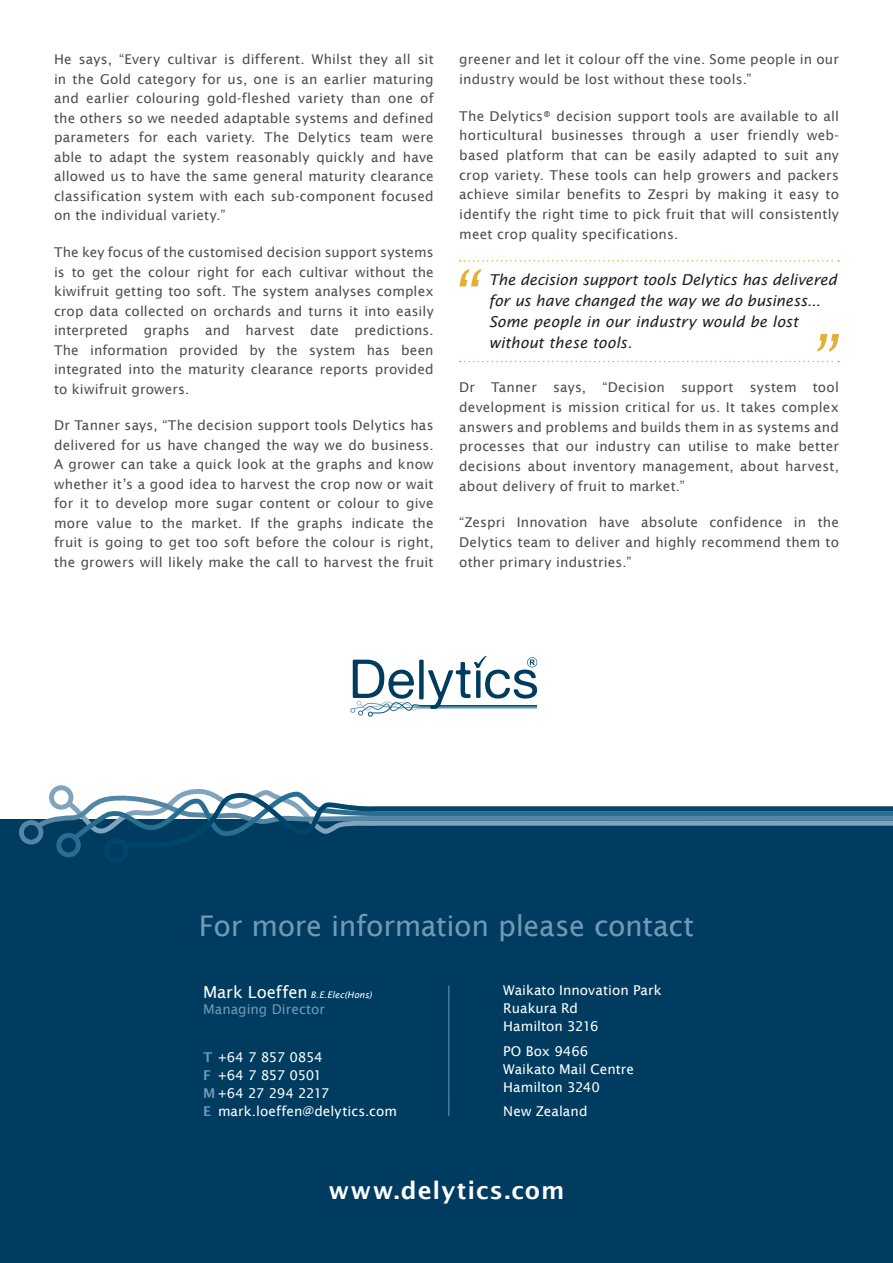
<style>
.page{position:relative;width:893px;height:1263px;background:#fff}
.page>*{position:absolute;margin:0;border:0;box-sizing:border-box;transform-origin:0 0}
.t1{font:28.5px "Lucida Sans";letter-spacing:-.01em;color:#7199b6}
.t2{font:600 24px "Lucida Sans";letter-spacing:.04em;color:#fff}
.quote_text_italic{font:italic 15px/21px "Lucida Sans";letter-spacing:-.005em;color:#231f20}
.body_text{font:13.5px/19.5px "Lucida Sans";letter-spacing:.015em;color:#4d4d4f;text-align:justify}
.t3{font:13.5px/18px "Lucida Sans";color:#fff}
.t4{font:13.5px "Lucida Sans";letter-spacing:.005em;color:#7199b6}
.t5{font:13.5px "Lucida Sans";letter-spacing:-.035em;color:#fff}
.t6{font:13.5px "Lucida Sans";letter-spacing:-.025em;color:#fff}
.t7{font:13.5px "Lucida Sans";letter-spacing:-.03em;color:#fff}
.t8{font:italic 9px "Lucida Sans";letter-spacing:.015em;color:#fff}
.s1{font-style:normal;font-size:16.5px}
.s2{font-weight:600;color:#7199b6}
</style>
<div class="page">
<svg style="left:459px;top:269px;width:22px;height:17px"></svg>
<svg style="left:817px;top:334px;width:22px;height:18px"></svg>
<svg style="left:460px;top:260px;width:379px;height:2px"></svg>
<svg style="left:460px;top:361px;width:379px;height:1px"></svg>
<div style="left:0;top:820px;width:893px;height:443px;background:#003c60"></div>
<svg style="left:19px;top:785px;width:874px;height:77px"></svg>
<hr style="left:449px;top:985px;width:1px;height:131px;background:#7199b6">
<svg style="left:350px;top:656px;width:187px;height:61px"></svg>
<p class="body_text" style="left:54px;top:50px;width:381px">He says, “Every cultivar is different. Whilst they all sit in the Gold category for us, one is an earlier maturing and earlier colouring gold-fleshed variety than one of the others so we needed adaptable systems and defined parameters for each variety. The Delytics team were able to adapt the system reasonably quickly and have allowed us to have the same general maturity clearance classification system with each sub-component focused on the individual variety.”</p>
<p class="body_text" style="left:54px;top:242px;width:381px">The key focus of the customised decision support systems is to get the colour right for each cultivar without the kiwifruit getting too soft. The system analyses complex crop data collected on orchards and turns it into easily interpreted graphs and harvest date predictions.<br>The information provided by the system has been integrated into the maturity clearance reports provided to kiwifruit growers.</p>
<p class="body_text" style="left:54px;top:415px;width:381px">Dr Tanner says, “The decision support tools Delytics has delivered for us have changed the way we do business.<br>A grower can take a quick look at the graphs and know whether it’s a good idea to harvest the crop now or wait for it to develop more sugar content or colour to give more value to the market. If the graphs indicate the fruit is going to get too soft before the colour is right, the growers will likely make the call to harvest the fruit</p>
<p class="body_text" style="left:459px;top:50px;width:381px">greener and let it colour off the vine. Some people in our industry would be lost without these tools.”</p>
<p class="body_text" style="left:459px;top:106px;width:381px">The Delytics® decision support tools are available to all horticultural businesses through a user friendly web&shy;based platform that can be easily adapted to suit any crop variety. These tools can help growers and packers achieve similar benefits to Zespri by making it easy to identify the right time to pick fruit that will consistently meet crop quality specifications.</p>
<p class="quote_text_italic" style="left:489px;top:269px;width:350px">The decision support tools Delytics has delivered for us have changed the way we do business...<br>Some people in our industry would be lost without these tools.</p>
<p class="body_text" style="left:459px;top:378px;width:381px">Dr Tanner says, “Decision support system tool development is mission critical for us. It takes complex answers and problems and builds them in as systems and processes that our industry can utilise to make better decisions about inventory management, about harvest, about delivery of fruit to market.”</p>
<p class="body_text" style="left:459px;top:513px;width:381px">“Zespri Innovation have absolute confidence in the Delytics team to deliver and highly recommend them to other primary industries.”</p>
<p class="t1" style="left:199px;top:910px;width:497px">For more information please contact</p>
<p class="t8" style="left:203px;top:989px;width:170px"><span class="s1">Mark Loeffen</span> B.E.Elec(Hons)</p>
<p class="t4" style="left:203px;top:1001px;width:124px">Managing Director</p>
<p class="t6" style="left:203px;top:1049px;width:121px"><span class="s2">T</span> +64 7 857 0854</p>
<p class="t7" style="left:203px;top:1067px;width:120px"><span class="s2">F</span> +64 7 857 0501</p>
<p class="t5" style="left:203px;top:1085px;width:128px"><span class="s2">M</span> +64 27 294 2217</p>
<p class="t3" style="left:203px;top:1102px;width:196px"><span class="s2">E</span> mark.loeffen@delytics.com</p>
<p class="t3" style="left:503px;top:981px;width:160px">Waikato Innovation Park<br>Ruakura Rd</p>
<p class="t3" style="left:503px;top:1017px;width:97px">Hamilton 3216</p>
<p class="t3" style="left:503px;top:1042px;width:87px">PO Box 9466</p>
<p class="t3" style="left:503px;top:1060px;width:132px">Waikato Mail Centre</p>
<p class="t3" style="left:503px;top:1078px;width:98px">Hamilton 3240</p>
<p class="t3" style="left:503px;top:1102px;width:86px">New Zealand</p>
<p class="t2" style="left:329px;top:1177px;width:237px">www.delytics.com</p>
</div>
